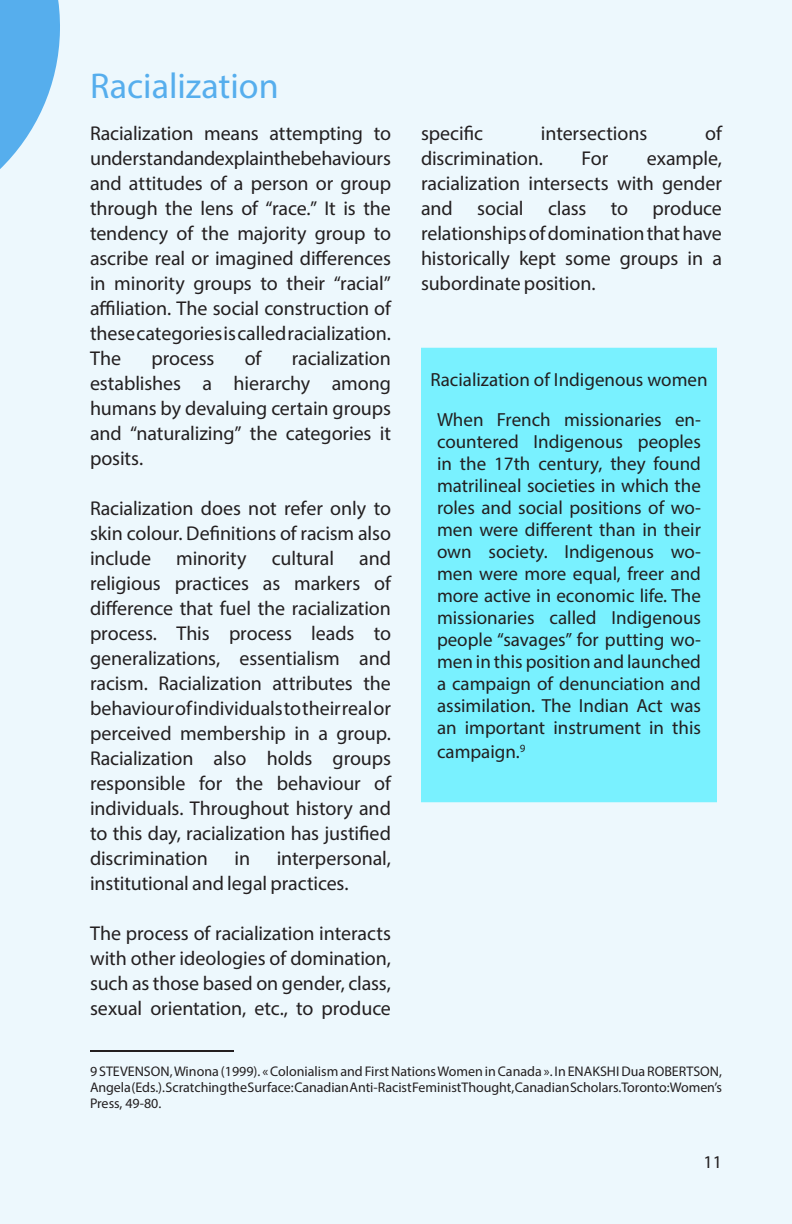
<style>
.page{position:relative;width:792px;height:1224px;background:#edf8fd}
.page>*{position:absolute;margin:0;border:0;box-sizing:border-box;transform-origin:0 0}
.Accroche{font:36px "Myriad Pro";color:#56aeed}
.Corps_de_texte{font:20px/25px "Myriad Pro";letter-spacing:-.005em;color:#231f20;text-align:justify}
.Texte_d_introduction{font:19px/22px "Myriad Pro";color:#231f20;text-align:justify}
.t1{font:18px "Myriad Pro";color:#231f20}
.t2{font:14px/16px "Myriad Pro";letter-spacing:-.005em;color:#231f20;text-align:justify}
</style>
<div class="page">
<svg style="left:0;top:0;width:60px;height:169px"></svg>
<hr style="left:90px;top:1050px;width:144px;height:2px;background:#231f20">
<div style="left:422px;top:349px;width:294px;height:452px;background:#79f1ff"></div>
<div style="left:421px;top:348px;width:296px;height:454px;border:2px solid #79f1ff"></div>
<p class="Accroche" style="left:90px;top:64px;width:190px">Racialization</p>
<p class="Corps_de_texte" style="left:90px;top:120px;width:303px">Racialization means attempting to understand and explain the behaviours and attitudes of a person or group through the lens of “race.” It is the tendency of the majority group to ascribe real or imagined differences in minority groups to their “racial” affiliation. The social construction of these categories is called racialization.<br>The</p>
<p class="Corps_de_texte" style="left:151px;top:345px;width:64px">process</p>
<p class="Corps_de_texte" style="left:245px;top:345px;width:18px">of</p>
<p class="Corps_de_texte" style="left:90px;top:345px;width:303px;text-indent:202px">racialization establishes a hierarchy among humans by devaluing certain groups and “naturalizing” the categories it posits.</p>
<p class="Corps_de_texte" style="left:90px;top:495px;width:303px">Racialization does not refer only to skin colour. Definitions of racism also include</p>
<p class="Corps_de_texte" style="left:90px;top:545px;width:303px;text-indent:269px">and religious practices as markers of difference that fuel the racialization process. This process leads to generalizations, essentialism and racism. Racialization attributes the behaviour of individuals to their real or perceived membership in a group.<br>Racialization also holds groups responsible for the behaviour of individuals. Throughout history and to this day, racialization has justified discrimination</p>
<p class="Corps_de_texte" style="left:176px;top:545px;width:72px">minority</p>
<p class="Corps_de_texte" style="left:272px;top:545px;width:64px">cultural</p>
<p class="Corps_de_texte" style="left:90px;top:845px;width:302px;text-indent:187px">interpersonal, institutional and legal practices.</p>
<p class="Corps_de_texte" style="left:90px;top:920px;width:303px">The process of racialization interacts with other ideologies of domination, such as those based on gender, class, sexual orientation, etc., to produce</p>
<p class="Corps_de_texte" style="left:234px;top:845px;width:17px">in</p>
<p class="Corps_de_texte" style="left:421px;top:120px;width:64px">specific</p>
<p class="Corps_de_texte" style="left:541px;top:120px;width:108px">intersections</p>
<p class="Corps_de_texte" style="left:705px;top:120px;width:18px">of</p>
<p class="Corps_de_texte" style="left:421px;top:145px;width:123px">discrimination.</p>
<p class="Corps_de_texte" style="left:581px;top:145px;width:28px">For</p>
<p class="Corps_de_texte" style="left:421px;top:145px;width:303px;text-indent:226px">example, racialization intersects with gender and social class to produce relationships of domination that have historically kept some groups in a subordinate position.</p>
<p class="Texte_d_introduction" style="left:430px;top:368px;width:279px">Racialization of Indigenous women</p>
<p class="Texte_d_introduction" style="left:437px;top:408px;width:266px">When French missionaries en&shy;countered Indigenous peoples in the 17th century, they found matrilineal societies in which the roles and social positions of wo&shy;men were different than in their own society. Indigenous wo&shy;men were more equal, freer and more active in economic life. The missionaries called Indigenous people “savages” for putting wo&shy;men in this position and launched a campaign of denunciation and assimilation. The Indian Act was an important instrument in this</p>
<p class="Texte_d_introduction" style="left:437px;top:740px;width:90px">campaign.<sup>9</sup></p>
<p class="t2" style="left:90px;top:1063px;width:634px">9 STEVENSON, Winona (1999). « Colonialism and First Nations Women in Canada ». In ENAKSHI Dua ROBERTSON, Angela (Eds.). Scratching the Surface: Canadian Anti-Racist Feminist Thought, Canadian Scholars. Toronto: Women’s Press, 49-80.</p>
<p class="t1" style="left:704px;top:1151px;width:20px">11</p>
</div>
